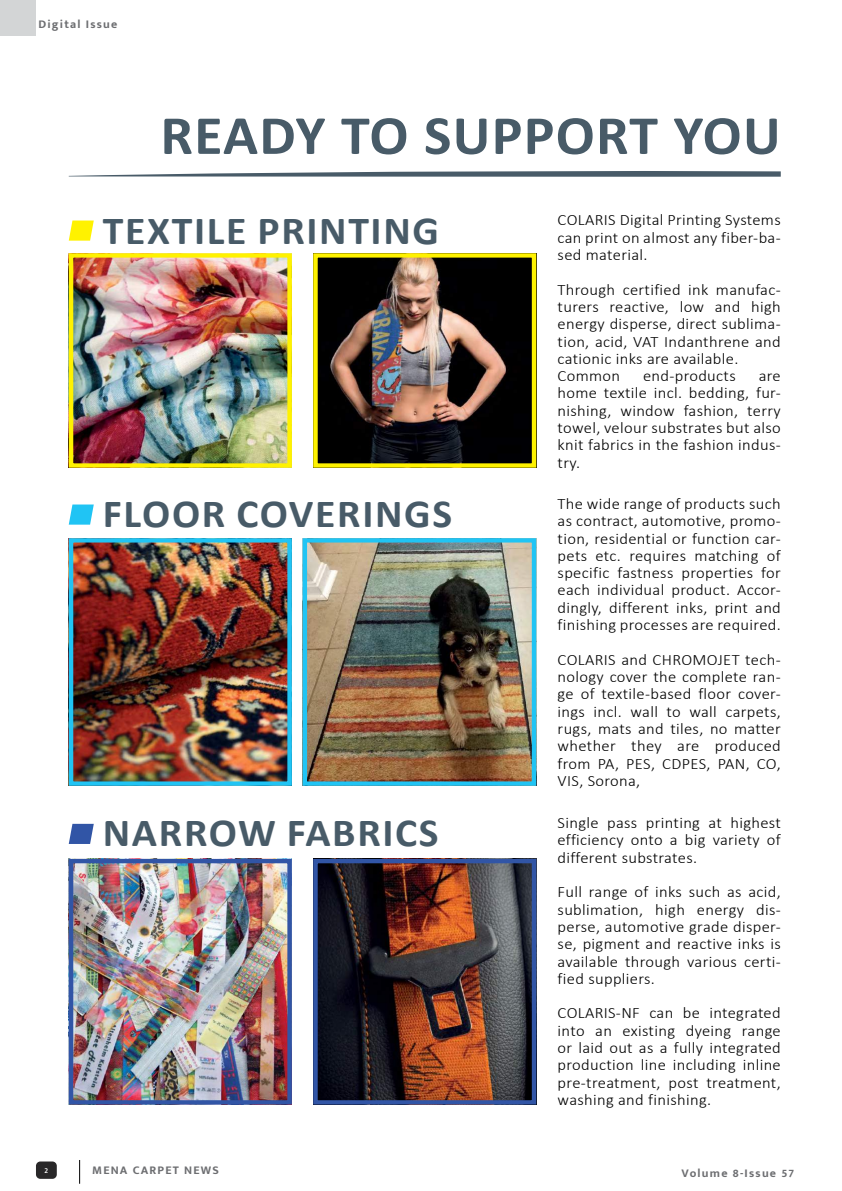
<style>
.page{position:relative;width:842px;height:1191px;background:#fff}
.page>*{position:absolute;margin:0;border:0;box-sizing:border-box;transform-origin:0 0}
.t1{font:700 55.6px "Calibri";letter-spacing:.02em;color:#485b68;scale:1.04 1}
.t2{font:700 40px "Calibri";letter-spacing:.04em;color:#485b68;scale:1.04 1}
.t3{font:300 15.9px/17.3px "Calibri";letter-spacing:.02em;color:#000;text-align:justify;scale:1.04 1}
.t4{font:700 12px "Mukta Mahee";letter-spacing:.1em;color:#6d6e71}
.t5{font:600 8px "Mukta Mahee";color:#fff}
</style>
<div class="page">
<div style="left:0;top:0;width:36px;height:36px;background:#d3d5d6"></div>
<div style="left:36px;top:1161px;width:21px;height:17px;background:#292829;border-radius:4px"></div>
<svg style="left:79px;top:1160px;width:1px;height:23px"></svg>
<svg style="left:69px;top:171px;width:712px;height:6px"></svg>
<svg style="left:69px;top:220px;width:25px;height:21px"></svg>
<svg style="left:69px;top:504px;width:25px;height:20px"></svg>
<svg style="left:69px;top:824px;width:25px;height:20px"></svg>
<img style="left:74px;top:543px;width:213px;height:238px">
<div style="left:69px;top:538px;width:223px;height:248px;border:4px solid #20c4f4"></div>
<img style="left:74px;top:864px;width:213px;height:235px">
<div style="left:69px;top:859px;width:223px;height:245px;border:4px solid #3155a6"></div>
<img style="left:74px;top:258px;width:213px;height:205px">
<div style="left:69px;top:253px;width:223px;height:215px;border:4px solid #fff200"></div>
<img style="left:318px;top:864px;width:213px;height:235px">
<div style="left:313px;top:859px;width:223px;height:245px;border:4px solid #3155a6"></div>
<img style="left:308px;top:543px;width:223px;height:238px">
<div style="left:303px;top:538px;width:233px;height:248px;border:4px solid #20c4f4"></div>
<img style="left:318px;top:258px;width:213px;height:205px">
<div style="left:313px;top:253px;width:223px;height:215px;border:4px solid #fff200"></div>
<p class="t4" style="left:38px;top:16px;width:81px">Digital Issue</p>
<h1 class="t1" style="left:160px;top:96px;width:598px">READY TO SUPPORT YOU</h1>
<h2 class="t2" style="left:103px;top:202px;width:325px">TEXTILE PRINTING</h2>
<h2 class="t2" style="left:103px;top:485px;width:337px">FLOOR COVERINGS</h2>
<h2 class="t2" style="left:103px;top:804px;width:324px">NARROW FABRICS</h2>
<p class="t5" style="left:45px;top:1165px;width:5px">2</p>
<p class="t4" style="left:92px;top:1162px;width:128px">MENA CARPET NEWS</p>
<p class="t3" style="left:558px;top:211px;width:216px">COLARIS Digital Printing Systems can print on almost any fiber-ba&shy;sed material.</p>
<p class="t3" style="left:558px;top:280px;width:216px;text-align:left">Through certified ink manufac&shy;turers reactive, low and high energy disperse, direct sublima&shy;tion, acid, VAT Indanthrene and cationic inks are available.<br>Common</p>
<p class="t3" style="left:643px;top:367px;width:91px">end-products</p>
<p class="t3" style="left:558px;top:367px;width:216px;text-indent:201px">are home textile incl. bedding, fur&shy;nishing, window fashion, terry towel, velour substrates but also knit fabrics in the fashion indus&shy;try.</p>
<p class="t3" style="left:558px;top:495px;width:216px">The wide range of products such as contract, automotive, promo&shy;tion, residential or function car&shy;pets etc. requires matching of specific fastness properties for each individual product. Accor&shy;dingly, different inks, print and finishing processes are required.</p>
<p class="t3" style="left:558px;top:650px;width:216px">COLARIS and CHROMOJET tech&shy;nology cover the complete ran&shy;ge of textile-based floor cover&shy;ings incl. wall to wall carpets, rugs, mats and tiles, no matter whether they are produced from PA, PES, CDPES, PAN, CO, VIS, Sorona,</p>
<p class="t3" style="left:558px;top:814px;width:216px">Single pass printing at highest efficiency onto a big variety of different substrates.</p>
<p class="t3" style="left:558px;top:883px;width:216px">Full range of inks such as acid, sublimation, high energy dis&shy;perse, automotive grade disper&shy;se, pigment and reactive inks is available through various certi&shy;fied suppliers.</p>
<p class="t3" style="left:558px;top:1004px;width:216px">COLARIS-NF can be integrated into an existing dyeing range or laid out as a fully integrated production line including inline pre-treatment, post treatment, washing and finishing.</p>
<p class="t4" style="left:682px;top:1166px;width:114px">Volume 8-Issue 57</p>
</div>
